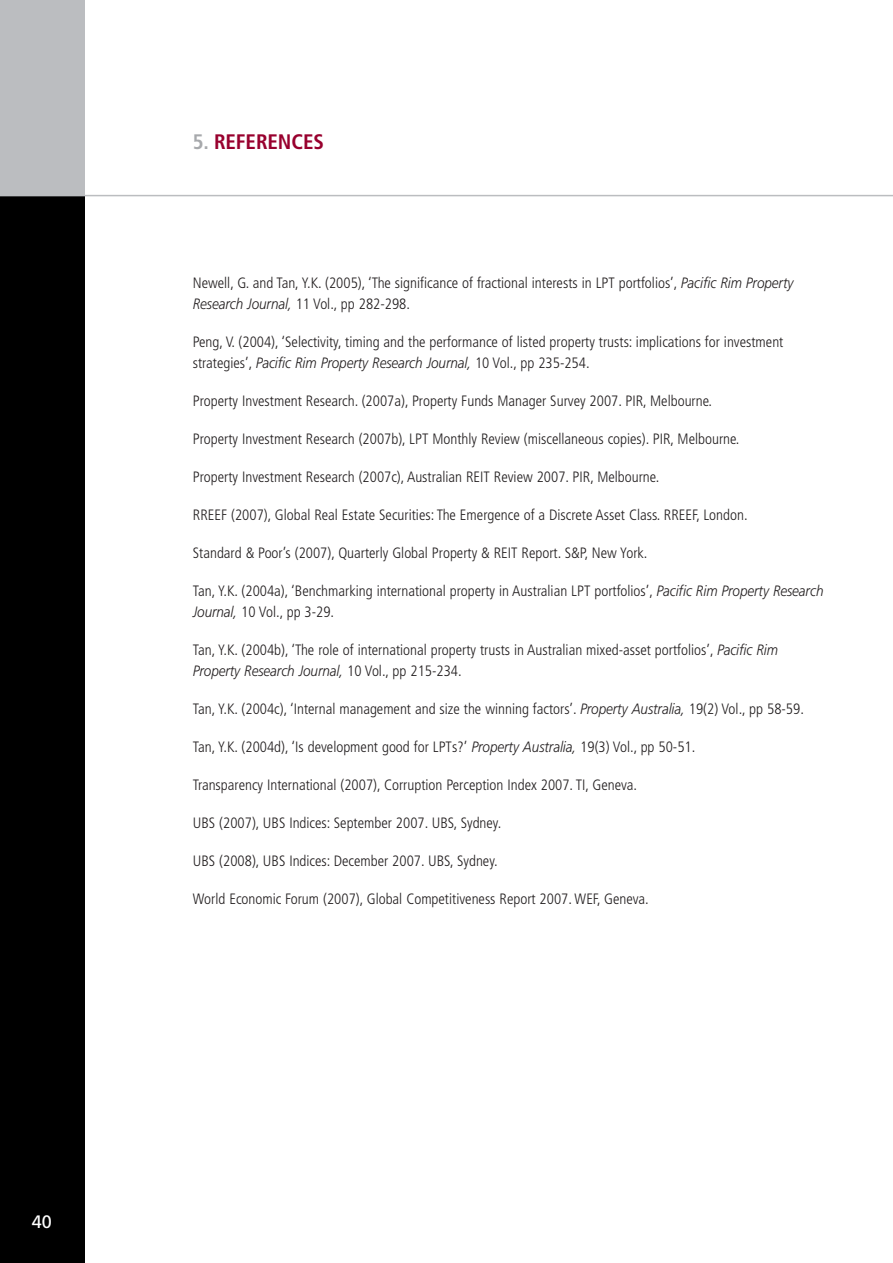
<style>
.page{position:relative;width:893px;height:1263px;background:#fff}
.page>*{position:absolute;margin:0;border:0;box-sizing:border-box;transform-origin:0 0}
.t1{font:700 condensed 21px "Frutiger";letter-spacing:-.005em;color:#98002e}
.t2{font:18px "Frutiger";color:#fff}
.t3{font:300 condensed 15px/21px "Frutiger";color:#231f20}
.s1{color:#a7a9ac}
.s2{font-style:italic;font-stretch:normal}
</style>
<div class="page">
<div style="left:0;top:0;width:85px;height:1263px;background:#bbbdc0"></div>
<div style="left:0;top:196px;width:85px;height:1067px;background:#000"></div>
<hr style="left:0;top:195px;width:892px;height:1px;background:#bbbdc0">
<p class="t2" style="left:32px;top:1215px;width:22px">40</p>
<h1 class="t1" style="left:193px;top:134px;width:133px"><span class="s1">5.</span> REFERENCES</h1>
<p class="t3" style="left:193px;top:273px;width:602px">Newell, G. and Tan, Y.K. (2005), ‘The significance of fractional interests in LPT portfolios’, <span class="s2">Pacific Rim Property<br>Research Journal,</span> 11 Vol., pp 282-298.</p>
<p class="t3" style="left:193px;top:332px;width:592px">Peng, V. (2004), ‘Selectivity, timing and the performance of listed property trusts: implications for investment strategies’, <span class="s2">Pacific Rim Property Research Journal,</span> 10 Vol., pp 235-254.</p>
<p class="t3" style="left:193px;top:391px;width:521px">Property Investment Research. (2007a), Property Funds Manager Survey 2007. PIR, Melbourne.</p>
<p class="t3" style="left:193px;top:429px;width:548px">Property Investment Research (2007b), LPT Monthly Review (miscellaneous copies). PIR, Melbourne.</p>
<p class="t3" style="left:193px;top:467px;width:468px">Property Investment Research (2007c), Australian REIT Review 2007. PIR, Melbourne.</p>
<p class="t3" style="left:193px;top:505px;width:556px">RREEF (2007), Global Real Estate Securities: The Emergence of a Discrete Asset Class. RREEF, London.</p>
<p class="t3" style="left:193px;top:543px;width:456px">Standard &amp; Poor’s (2007), Quarterly Global Property &amp; REIT Report. S&amp;P, New York.</p>
<p class="t3" style="left:193px;top:581px;width:632px">Tan, Y.K. (2004a), ‘Benchmarking international property in Australian LPT portfolios’, <span class="s2">Pacific Rim Property Research<br>Journal,</span> 10 Vol., pp 3-29.</p>
<p class="t3" style="left:193px;top:640px;width:586px">Tan, Y.K. (2004b), ‘The role of international property trusts in Australian mixed-asset portfolios’, <span class="s2">Pacific Rim<br>Property Research Journal,</span> 10 Vol., pp 215-234.</p>
<p class="t3" style="left:193px;top:699px;width:612px">Tan, Y.K. (2004c), ‘Internal management and size the winning factors’. <span class="s2">Property Australia,</span> 19(2) Vol., pp 58-59.</p>
<p class="t3" style="left:193px;top:737px;width:504px">Tan, Y.K. (2004d), ‘Is development good for LPTs?’ <span class="s2">Property Australia,</span> 19(3) Vol., pp 50-51.</p>
<p class="t3" style="left:193px;top:775px;width:445px">Transparency International (2007), Corruption Perception Index 2007. TI, Geneva.</p>
<p class="t3" style="left:193px;top:813px;width:310px">UBS (2007), UBS Indices: September 2007. UBS, Sydney.</p>
<p class="t3" style="left:193px;top:851px;width:306px">UBS (2008), UBS Indices: December 2007. UBS, Sydney.</p>
<p class="t3" style="left:193px;top:889px;width:457px">World Economic Forum (2007), Global Competitiveness Report 2007. WEF, Geneva.</p>
</div>
